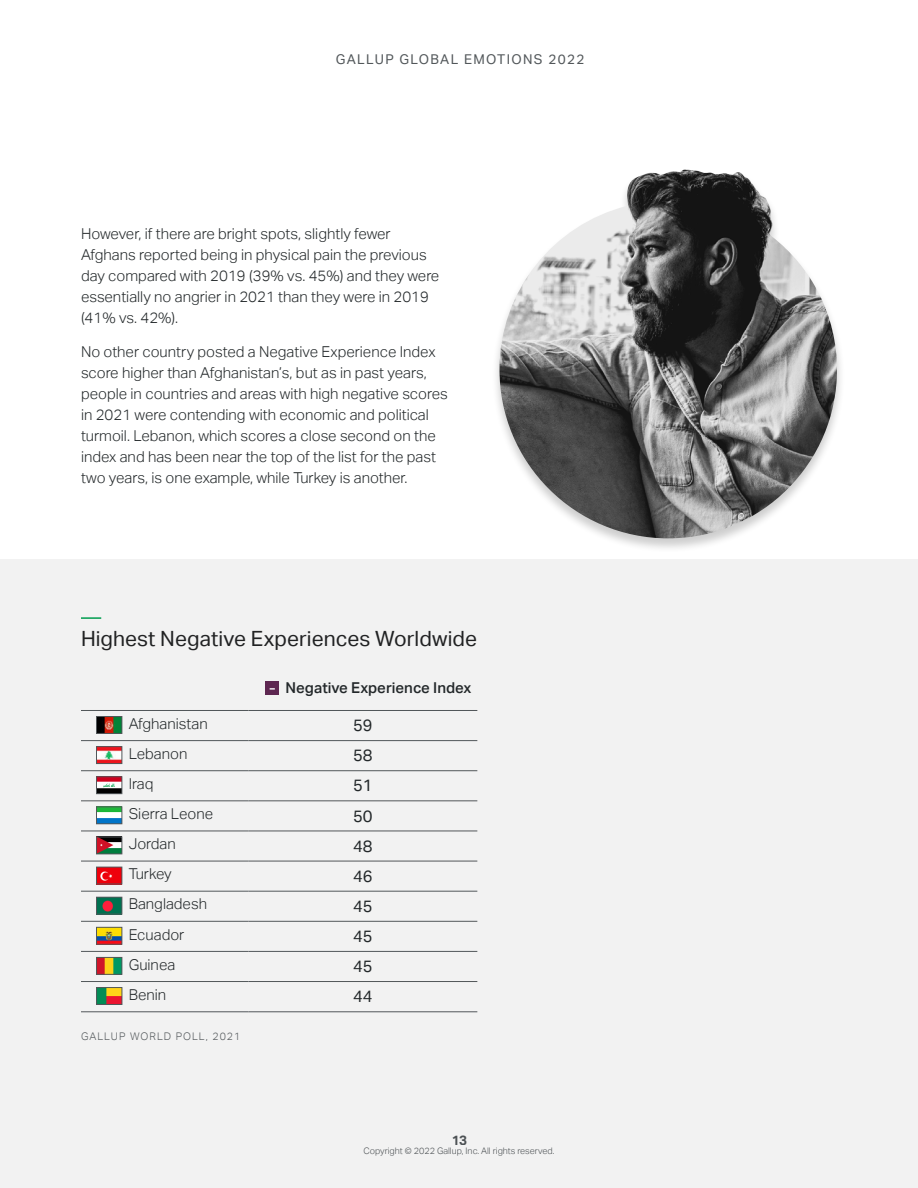
<style>
.page{position:relative;width:918px;height:1188px;background:#fff}
.page>*{position:absolute;margin:0;border:0;box-sizing:border-box;transform-origin:0 0}
.subhead_level_1_hat{font:21px "Aktiv Grotesk";letter-spacing:.005em;color:#212223}
.body{font:16.5px "Aktiv Grotesk";color:#23282a}
.body-2{font:300 15px/21px "Aktiv Grotesk";color:#23282a}
.body-3{font:500 15px "Aktiv Grotesk";color:#23282a}
.t1{font:13.5px "Aktiv Grotesk";letter-spacing:.1em;color:#52575a}
.t2{font:700 13.5px "Aktiv Grotesk";color:#52575a}
.source{font:300 10.5px "Aktiv Grotesk";letter-spacing:.1em;color:#52575a}
.body_bold{font:700 10.5px "Aktiv Grotesk";color:#fff}
.t3{font:300 9px "Aktiv Grotesk";color:#52575a}
</style>
<div class="page">
<div style="left:0;top:559px;width:918px;height:629px;background:#f2f2f2"></div>
<svg style="left:81px;top:617px;width:21px;height:2px"></svg>
<hr style="left:81px;top:710px;width:167px;height:1px;background:#52575a">
<hr style="left:248px;top:710px;width:229px;height:1px;background:#52575a">
<hr style="left:81px;top:740px;width:167px;height:1px;background:#52575a">
<hr style="left:248px;top:740px;width:229px;height:1px;background:#52575a">
<hr style="left:81px;top:770px;width:167px;height:1px;background:#52575a">
<hr style="left:248px;top:770px;width:229px;height:1px;background:#52575a">
<hr style="left:81px;top:801px;width:167px;height:1px;background:#52575a">
<hr style="left:248px;top:801px;width:229px;height:1px;background:#52575a">
<hr style="left:81px;top:831px;width:167px;height:1px;background:#52575a">
<hr style="left:248px;top:831px;width:229px;height:1px;background:#52575a">
<hr style="left:81px;top:861px;width:167px;height:1px;background:#52575a">
<hr style="left:248px;top:861px;width:229px;height:1px;background:#52575a">
<hr style="left:81px;top:891px;width:167px;height:1px;background:#52575a">
<hr style="left:248px;top:891px;width:229px;height:1px;background:#52575a">
<hr style="left:81px;top:921px;width:167px;height:1px;background:#52575a">
<hr style="left:248px;top:921px;width:229px;height:1px;background:#52575a">
<hr style="left:81px;top:951px;width:167px;height:1px;background:#52575a">
<hr style="left:248px;top:951px;width:229px;height:1px;background:#52575a">
<hr style="left:81px;top:981px;width:167px;height:1px;background:#52575a">
<hr style="left:248px;top:981px;width:229px;height:1px;background:#52575a">
<hr style="left:81px;top:1012px;width:167px;height:1px;background:#52575a">
<hr style="left:248px;top:1012px;width:229px;height:1px;background:#52575a">
<div style="left:266px;top:682px;width:13px;height:13px;background:#5e2751"></div>
<img style="left:98px;top:718px;width:22px;height:14px">
<div style="left:96px;top:716px;width:26px;height:18px;border:1px solid #52575a"></div>
<img style="left:98px;top:749px;width:22px;height:13px">
<div style="left:96px;top:747px;width:26px;height:17px;border:1px solid #52575a"></div>
<img style="left:98px;top:779px;width:22px;height:13px">
<div style="left:96px;top:777px;width:26px;height:17px;border:1px solid #52575a"></div>
<img style="left:98px;top:809px;width:22px;height:13px">
<div style="left:96px;top:807px;width:26px;height:17px;border:1px solid #52575a"></div>
<img style="left:98px;top:839px;width:22px;height:13px">
<div style="left:96px;top:837px;width:26px;height:17px;border:1px solid #52575a"></div>
<img style="left:98px;top:869px;width:22px;height:13px">
<img style="left:98px;top:899px;width:22px;height:13px">
<div style="left:96px;top:897px;width:26px;height:17px;border:1px solid #52575a"></div>
<img style="left:98px;top:929px;width:22px;height:13px">
<div style="left:96px;top:927px;width:26px;height:17px;border:1px solid #52575a"></div>
<img style="left:98px;top:959px;width:22px;height:13px">
<div style="left:96px;top:957px;width:26px;height:17px;border:1px solid #52575a"></div>
<img style="left:98px;top:989px;width:22px;height:14px">
<div style="left:96px;top:987px;width:26px;height:18px;border:1px solid #52575a"></div>
<div style="left:491px;top:168px;width:354px;height:385px;background:#000;opacity:.2"></div>
<img style="left:500px;top:170px;width:337px;height:368px">
<p class="t1" style="left:336px;top:51px;width:161px">Gallup Glo bal Emotions</p>
<p class="t1" style="left:548px;top:51px;width:38px">2022</p>
<p class="body-2" style="left:81px;top:223px;width:360px">However, if there are bright spots, slightly fewer Afghans reported being in physical pain the previous day compared with 2019 (39% vs. 45%) and they were essentially no angrier in 2021 than they were in 2019 (41% vs. 42%).</p>
<p class="body-2" style="left:81px;top:341px;width:368px">No other country posted a Negative Experience Index score higher than Afghanistan’s, but as in past years, people in countries and areas with high negative scores in 2021 were contending with economic and political turmoil. Lebanon, which scores a close second on the index and has been near the top of the list for the past two years, is one example, while Turkey is another.</p>
<p class="subhead_level_1_hat" style="left:81px;top:626px;width:397px">Highest Negative Experiences Worldwide</p>
<p class="body_bold" style="left:270px;top:682px;width:7px">–</p>
<p class="body-3" style="left:286px;top:679px;width:187px">Negative Experience Index</p>
<p class="body-2" style="left:129px;top:713px;width:81px">Afghanistan</p>
<p class="body" style="left:353px;top:716px;width:21px">59</p>
<p class="body-2" style="left:129px;top:743px;width:60px">Lebanon</p>
<p class="body" style="left:353px;top:746px;width:21px">58</p>
<p class="body-2" style="left:129px;top:773px;width:26px">Iraq</p>
<p class="body" style="left:353px;top:776px;width:21px">51</p>
<p class="body-2" style="left:129px;top:803px;width:86px">Sierra Leone</p>
<p class="body" style="left:353px;top:806px;width:21px">50</p>
<p class="body-2" style="left:129px;top:833px;width:49px">Jordan</p>
<p class="body" style="left:353px;top:836px;width:21px">48</p>
<p class="body-2" style="left:129px;top:864px;width:45px">Turkey</p>
<p class="body" style="left:353px;top:866px;width:21px">46</p>
<p class="body-2" style="left:129px;top:894px;width:80px">Bangladesh</p>
<p class="body" style="left:353px;top:897px;width:21px">45</p>
<p class="body-2" style="left:129px;top:924px;width:57px">Ecuador</p>
<p class="body" style="left:353px;top:927px;width:21px">45</p>
<p class="body-2" style="left:129px;top:954px;width:48px">Guinea</p>
<p class="body" style="left:353px;top:957px;width:21px">45</p>
<p class="body-2" style="left:129px;top:984px;width:39px">Benin</p>
<p class="body" style="left:353px;top:987px;width:21px">44</p>
<p class="source" style="left:81px;top:1030px;width:161px">GALLUP WORLD POLL, 2021</p>
<p class="t2" style="left:451px;top:1132px;width:17px">13</p>
<p class="t3" style="left:363px;top:1146px;width:193px">Copyright © 2022 Gallup, Inc. All rights reserved.</p>
</div>
